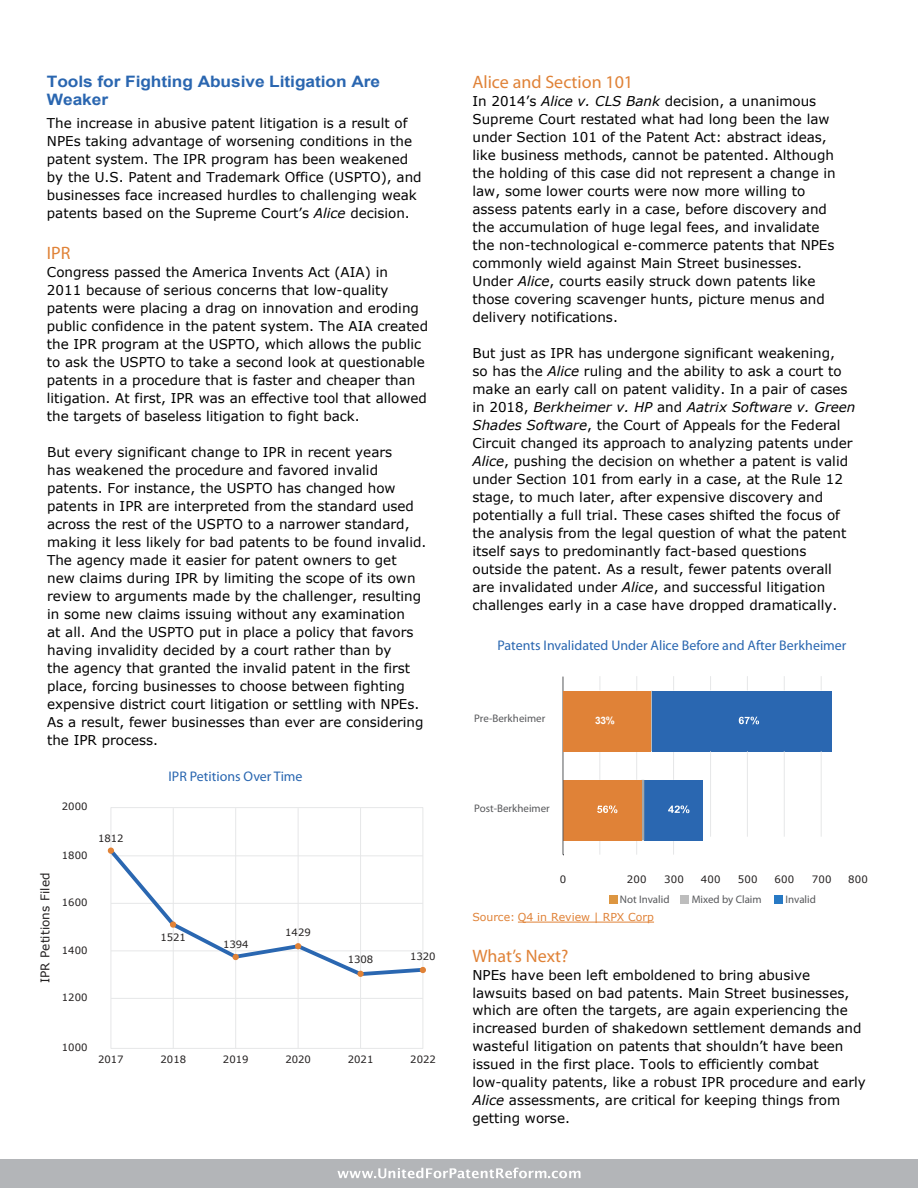
<style>
.page{position:relative;width:918px;height:1188px;background:#fff}
.page>*{position:absolute;margin:0;border:0;box-sizing:border-box;transform-origin:0 0}
.t1{font:18px "Myriad Pro";color:#e08237}
.t2{font:700 15.75px/18.9px "Arial";letter-spacing:-.005em;color:#2a66b0;scale:1.1 1}
.t3{font:13.95px "Myriad Pro";color:#2966b0}
.t4{font:13.5px/18px "Verdana";color:#000}
.t5{font:12px "Verdana";letter-spacing:.01em;color:#221f1f}
.t6{font:10.95px "Myriad Pro";color:#57585b}
.t7{font:10.95px "Verdana";color:#e08237}
.t8{font:10.2px "Verdana";letter-spacing:.02em;color:#221f1f}
.t9{font:700 10.2px "Arial";color:#fff}
.t10{font:10.05px "Verdana";color:#221f1f}
.s1{font-style:italic}
</style>
<div class="page">
<svg style="left:636px;top:840px;width:1px;height:15px"></svg>
<svg style="left:636px;top:751px;width:1px;height:29px"></svg>
<svg style="left:673px;top:840px;width:1px;height:15px"></svg>
<svg style="left:673px;top:751px;width:1px;height:29px"></svg>
<div style="left:644px;top:780px;width:59px;height:60px;background:#2a67b1"></div>
<hr style="left:641px;top:780px;width:3px;height:60px;background:#a4a7a9">
<hr style="left:651px;top:691px;width:2px;height:60px;background:#a4a7a9">
<div style="left:563px;top:780px;width:79px;height:60px;background:#e08237"></div>
<hr style="left:562px;top:677px;width:1px;height:178px;background:#57585b">
<svg style="left:668px;top:805px;width:21px;height:8px"></svg>
<svg style="left:597px;top:805px;width:20px;height:8px"></svg>
<div style="left:653px;top:691px;width:179px;height:60px;background:#2a67b1"></div>
<svg style="left:739px;top:717px;width:20px;height:7px"></svg>
<div style="left:563px;top:691px;width:88px;height:60px;background:#e08237"></div>
<hr style="left:518px;top:922px;width:136px;height:1px;background:#e08237">
<hr style="left:710px;top:751px;width:1px;height:86px;background:#e6e7e8">
<hr style="left:747px;top:751px;width:1px;height:86px;background:#e6e7e8">
<hr style="left:784px;top:751px;width:1px;height:86px;background:#e6e7e8">
<hr style="left:821px;top:751px;width:1px;height:86px;background:#e6e7e8">
<svg style="left:600px;top:677px;width:1px;height:13px"></svg>
<svg style="left:673px;top:676px;width:1px;height:14px"></svg>
<svg style="left:710px;top:676px;width:1px;height:14px"></svg>
<svg style="left:747px;top:676px;width:1px;height:14px"></svg>
<svg style="left:784px;top:676px;width:1px;height:14px"></svg>
<svg style="left:821px;top:676px;width:1px;height:14px"></svg>
<div style="left:609px;top:895px;width:8px;height:9px;background:#dd9641"></div>
<div style="left:681px;top:895px;width:8px;height:9px;background:#bdbdbd"></div>
<div style="left:775px;top:895px;width:8px;height:9px;background:#2779c4"></div>
<div style="left:1px;top:1159px;width:917px;height:29px;background:#b3b5b8"></div>
<svg style="left:337px;top:1168px;width:244px;height:10px"></svg>
<hr style="left:111px;top:998px;width:312px;height:1px;background:#e6e7e8">
<div style="left:111px;top:807px;width:312px;height:242px;border:1px solid #e6e7e8"></div>
<hr style="left:173px;top:808px;width:1px;height:240px;background:#e6e7e8">
<hr style="left:235px;top:808px;width:1px;height:240px;background:#e6e7e8">
<hr style="left:298px;top:808px;width:1px;height:240px;background:#e6e7e8">
<hr style="left:360px;top:808px;width:1px;height:240px;background:#e6e7e8">
<svg style="left:107px;top:845px;width:319px;height:133px"></svg>
<p class="t2" style="left:47px;top:72px;width:304px">Tools for Fighting Abusive Litigation Are<br>Weaker</p>
<p class="t4" style="left:47px;top:114px;width:376px">The increase in abusive patent litigation is a result of NPEs taking advantage of worsening conditions in the patent system. The IPR program has been weakened by the U.S. Patent and Trademark Office (USPTO), and businesses face increased hurdles to challenging weak patents based on the Supreme Court’s <span class="s1">Alice</span> decision.</p>
<h1 class="t1" style="left:47px;top:242px;width:25px">IPR</h1>
<p class="t4" style="left:47px;top:263px;width:383px">Congress passed the America Invents Act (AIA) in<br>2011 because of serious concerns that low-quality patents were placing a drag on innovation and eroding public confidence in the patent system. The AIA created the IPR program at the USPTO, which allows the public to ask the USPTO to take a second look at questionable patents in a procedure that is faster and cheaper than litigation. At first, IPR was an effective tool that allowed the targets of baseless litigation to fight back.</p>
<p class="t4" style="left:47px;top:443px;width:381px">But every significant change to IPR in recent years<br>has weakened the procedure and favored invalid patents. For instance, the USPTO has changed how patents in IPR are interpreted from the standard used across the rest of the USPTO to a narrower standard, making it less likely for bad patents to be found invalid.<br>The agency made it easier for patent owners to get new claims during IPR by limiting the scope of its own review to arguments made by the challenger, resulting in some new claims issuing without any examination<br>at all. And the USPTO put in place a policy that favors having invalidity decided by a court rather than by<br>the agency that granted the invalid patent in the first place, forcing businesses to choose between fighting expensive district court litigation or settling with NPEs.<br>As a result, fewer businesses than ever are considering the IPR process.</p>
<p class="t5" style="left:38px;top:983px;width:112px;rotate:-90deg">IPR Petitions Filed</p>
<p class="t10" style="left:62px;top:800px;width:27px">2000</p>
<p class="t10" style="left:62px;top:849px;width:27px">1800</p>
<p class="t10" style="left:62px;top:896px;width:27px">1600</p>
<p class="t10" style="left:62px;top:944px;width:27px">1400</p>
<p class="t10" style="left:62px;top:991px;width:27px">1200</p>
<p class="t10" style="left:98px;top:832px;width:27px">1812</p>
<p class="t3" style="left:169px;top:767px;width:135px">IPR Petitions Over Time</p>
<p class="t10" style="left:160px;top:931px;width:27px">1521</p>
<p class="t10" style="left:223px;top:938px;width:27px">1394</p>
<p class="t10" style="left:285px;top:926px;width:27px">1429</p>
<p class="t10" style="left:348px;top:953px;width:27px">1308</p>
<p class="t10" style="left:410px;top:950px;width:27px">1320</p>
<p class="t10" style="left:62px;top:1041px;width:27px">1000</p>
<p class="t10" style="left:98px;top:1052px;width:27px">2017</p>
<p class="t10" style="left:161px;top:1052px;width:27px">2018</p>
<p class="t10" style="left:223px;top:1052px;width:27px">2019</p>
<p class="t10" style="left:285px;top:1052px;width:27px">2020</p>
<p class="t10" style="left:348px;top:1052px;width:27px">2021</p>
<p class="t10" style="left:410px;top:1052px;width:27px">2022</p>
<h1 class="t1" style="left:472px;top:71px;width:162px">Alice and Section 101</h1>
<p class="t4" style="left:472px;top:92px;width:365px">In 2014’s <span class="s1">Alice v. CLS Bank</span> decision, a unanimous Supreme Court restated what had long been the law under Section 101 of the Patent Act: abstract ideas, like business methods, cannot be patented. Although the holding of this case did not represent a change in law, some lower courts were now more willing to assess patents early in a case, before discovery and the accumulation of huge legal fees, and invalidate the non-technological e-commerce patents that NPEs commonly wield against Main Street businesses.<br>Under <span class="s1">Alice</span>, courts easily struck down patents like those covering scavenger hunts, picture menus and delivery notifications.</p>
<p class="t4" style="left:472px;top:344px;width:384px">But just as IPR has undergone significant weakening,<br>so has the <span class="s1">Alice</span> ruling and the ability to ask a court to make an early call on patent validity. In a pair of cases in 2018, <span class="s1">Berkheimer v. HP</span> and <span class="s1">Aatrix Software v. Green Shades Software</span>, the Court of Appeals for the Federal Circuit changed its approach to analyzing patents under <span class="s1">Alice</span>, pushing the decision on whether a patent is valid under Section 101 from early in a case, at the Rule 12 stage, to much later, after expensive discovery and potentially a full trial. These cases shifted the focus of the analysis from the legal question of what the patent itself says to predominantly fact-based questions outside the patent. As a result, fewer patents overall are invalidated under <span class="s1">Alice</span>, and successful litigation challenges early in a case have dropped dramatically.</p>
<p class="t3" style="left:498px;top:637px;width:350px">Patents Invalidated Under Alice Before and After Berkheimer</p>
<p class="t6" style="left:474px;top:711px;width:73px">Pre-Berkheimer</p>
<p class="t6" style="left:474px;top:802px;width:77px">Post-Berkheimer</p>
<p class="t9" style="left:595px;top:714px;width:22px">33%</p>
<p class="t8" style="left:560px;top:873px;width:8px">0</p>
<p class="t8" style="left:627px;top:873px;width:21px">200</p>
<p class="t8" style="left:664px;top:873px;width:21px">300</p>
<p class="t8" style="left:701px;top:873px;width:21px">400</p>
<p class="t8" style="left:738px;top:873px;width:21px">500</p>
<p class="t8" style="left:775px;top:873px;width:21px">600</p>
<p class="t8" style="left:812px;top:873px;width:21px">700</p>
<p class="t8" style="left:848px;top:873px;width:21px">800</p>
<p class="t7" style="left:472px;top:910px;width:183px">Source: Q4 in Review | RPX Corp</p>
<p class="t6" style="left:620px;top:892px;width:51px">Not Invalid</p>
<p class="t6" style="left:692px;top:892px;width:71px">Mixed by Claim</p>
<p class="t6" style="left:785px;top:892px;width:32px">Invalid</p>
<h1 class="t1" style="left:472px;top:944px;width:98px">What’s Next?</h1>
<p class="t4" style="left:472px;top:966px;width:395px">NPEs have been left emboldened to bring abusive lawsuits based on bad patents. Main Street businesses, which are often the targets, are again experiencing the increased burden of shakedown settlement demands and wasteful litigation on patents that shouldn’t have been issued in the first place. Tools to efficiently combat low-quality patents, like a robust IPR procedure and early <span class="s1">Alice</span> assessments, are critical for keeping things from getting worse.</p>
</div>
